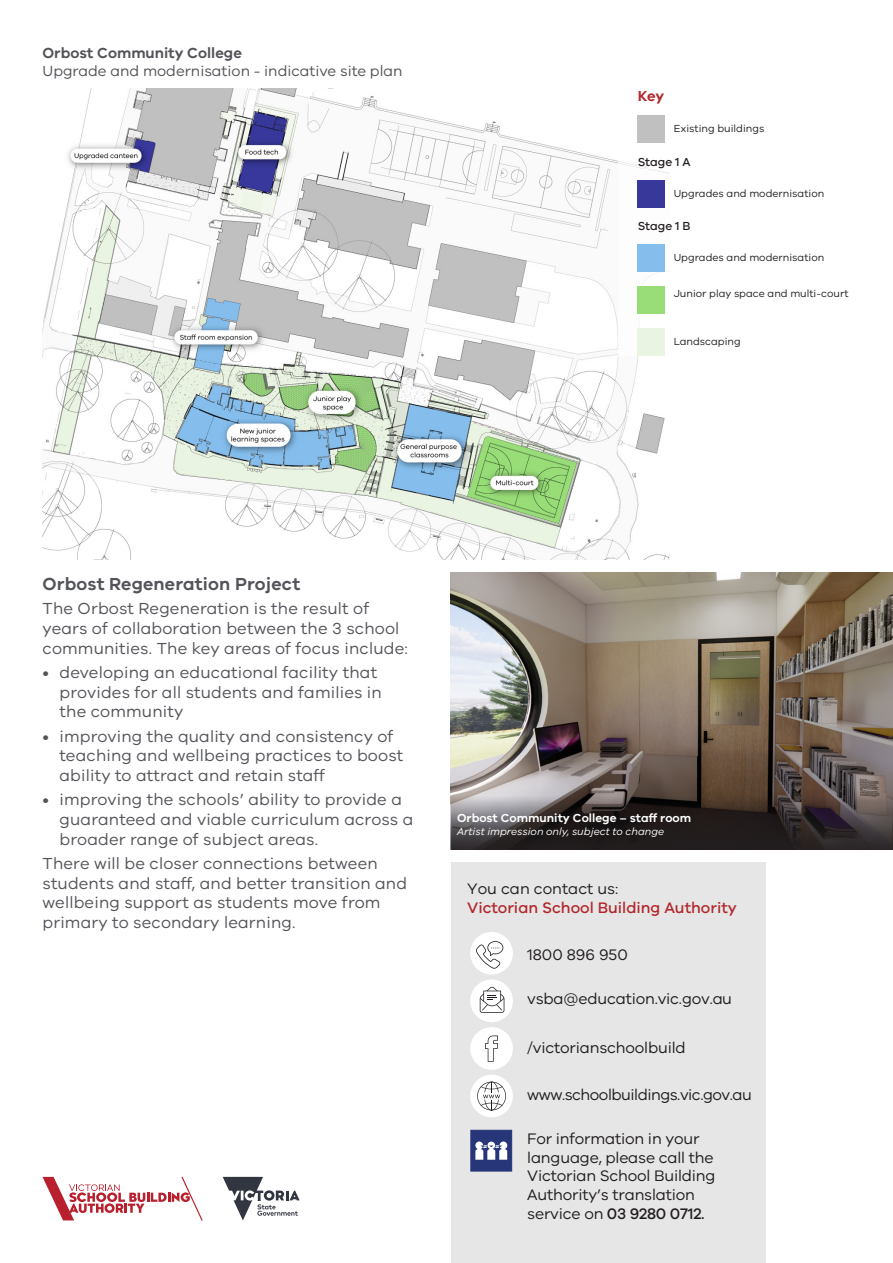
<style>
.page{position:relative;width:893px;height:1263px;background:#fff}
.page>*{position:absolute;margin:0;border:0;box-sizing:border-box;transform-origin:0 0}
.t1{font:600 18px "VIC";letter-spacing:.01em;color:#535459}
.t2{font:16.5px/19.8px "VIC";letter-spacing:.01em;color:#535459}
.t3{font:15.75px/18.9px "VIC";letter-spacing:-.01em;color:#211d1e}
.t4{font:500 15.75px/18.9px "VIC";color:#b1272c}
.t5{font:15.75px "VIC";letter-spacing:-.03em;color:#211d1e}
.t6{font:15px/18px "VIC";color:#535459}
.t7{font:600 15px "VIC";color:#b1282d}
.t8{font:600 12px "VIC";color:#fff}
.t9{font:500 12px "VIC";letter-spacing:-.005em;color:#231f20}
.t10{font:10.5px "VIC";color:#231f20}
.t11{font:italic 10.5px "VIC";color:#fff}
.s1{font-weight:600}
.s2{font-weight:400;color:#211d1e}
.s3{font-weight:500}
</style>
<div class="page">
<img style="left:43px;top:88px;width:627px;height:471px">
<img style="left:451px;top:572px;width:442px;height:188px">
<svg style="left:451px;top:760px;width:442px;height:90px;background:#554c49"></svg>
<svg style="left:223px;top:1177px;width:77px;height:43px"></svg>
<svg style="left:43px;top:1177px;width:160px;height:43px"></svg>
<div style="left:451px;top:863px;width:314px;height:400px;background:#e6e6e6"></div>
<div style="left:470px;top:932px;width:43px;height:43px;background:#fff;border-radius:50%"></div>
<svg style="left:476px;top:941px;width:27px;height:28px"></svg>
<div style="left:470px;top:1075px;width:43px;height:42px;background:#fff;border-radius:50%"></div>
<svg style="left:477px;top:1082px;width:29px;height:28px"></svg>
<div style="left:470px;top:1027px;width:43px;height:43px;background:#fff;border-radius:50%"></div>
<svg style="left:485px;top:1035px;width:13px;height:27px"></svg>
<div style="left:470px;top:979px;width:43px;height:43px;background:#fff;border-radius:50%"></div>
<svg style="left:480px;top:986px;width:24px;height:27px"></svg>
<div style="left:471px;top:1130px;width:41px;height:41px;background:#273579;border:1px solid #273579"></div>
<svg style="left:475px;top:1141px;width:32px;height:19px"></svg>
<div style="left:619px;top:89px;width:266px;height:266px;background:#fff"></div>
<div style="left:638px;top:180px;width:27px;height:27px;background:#38389b"></div>
<div style="left:638px;top:116px;width:27px;height:27px;background:#c0c0c0"></div>
<div style="left:638px;top:244px;width:27px;height:28px;background:#85beed"></div>
<div style="left:638px;top:287px;width:27px;height:27px;background:#98dd78"></div>
<div style="left:638px;top:328px;width:27px;height:27px;background:#eaf4e3"></div>
<p class="t6" style="left:43px;top:43px;width:361px"><span class="s1">Orbost Community College<br></span>Upgrade and modernisation - indicative site plan</p>
<p class="t7" style="left:638px;top:87px;width:28px">Key</p>
<p class="t10" style="left:674px;top:123px;width:92px">Existing buildings</p>
<p class="t9" style="left:638px;top:154px;width:54px">Stage 1 A</p>
<p class="t10" style="left:674px;top:187px;width:152px">Upgrades and modernisation</p>
<p class="t9" style="left:638px;top:219px;width:54px">Stage 1 B</p>
<p class="t10" style="left:674px;top:251px;width:152px">Upgrades and modernisation</p>
<p class="t10" style="left:674px;top:287px;width:177px">Junior play space and multi-court</p>
<p class="t10" style="left:674px;top:335px;width:69px">Landscaping</p>
<p class="t1" style="left:43px;top:573px;width:259px">Orbost Regeneration Project</p>
<p class="t2" style="left:43px;top:598px;width:367px">The Orbost Regeneration is the result of years of collaboration between the 3 school communities. The key areas of focus include:</p>
<p class="t2" style="left:60px;top:662px;width:324px;text-indent:-17px">• developing an educational facility that provides for all students and families in the community</p>
<p class="t2" style="left:60px;top:725px;width:345px;text-indent:-17px">• improving the quality and consistency of teaching and wellbeing practices to boost ability to attract and retain staff</p>
<p class="t2" style="left:60px;top:789px;width:355px;text-indent:-17px">• improving the schools’ ability to provide a guaranteed and viable curriculum across a broader range of subject areas.</p>
<p class="t2" style="left:43px;top:853px;width:366px">There will be closer connections between students and staff, and better transition and wellbeing support as students move from primary to secondary learning.</p>
<p class="t8" style="left:457px;top:811px;width:236px">Orbost Community College – staff room</p>
<p class="t11" style="left:457px;top:825px;width:209px">Artist impression only, subject to change</p>
<p class="t4" style="left:467px;top:878px;width:271px"><span class="s2">You can contact us:<br></span>Victorian School Building Authority</p>
<p class="t3" style="left:527px;top:945px;width:102px">1800 896 950</p>
<p class="t3" style="left:527px;top:988px;width:206px">vsba@education.vic.gov.au</p>
<p class="t3" style="left:527px;top:1038px;width:160px">/victorianschoolbuild</p>
<p class="t5" style="left:527px;top:1085px;width:226px">www.schoolbuildings.vic.gov.au</p>
<p class="t3" style="left:527px;top:1128px;width:190px">For information in your language, please call the<br>Victorian School Building<br>Authority’s translation service on <span class="s3">03 9280 0712.</span></p>
</div>
